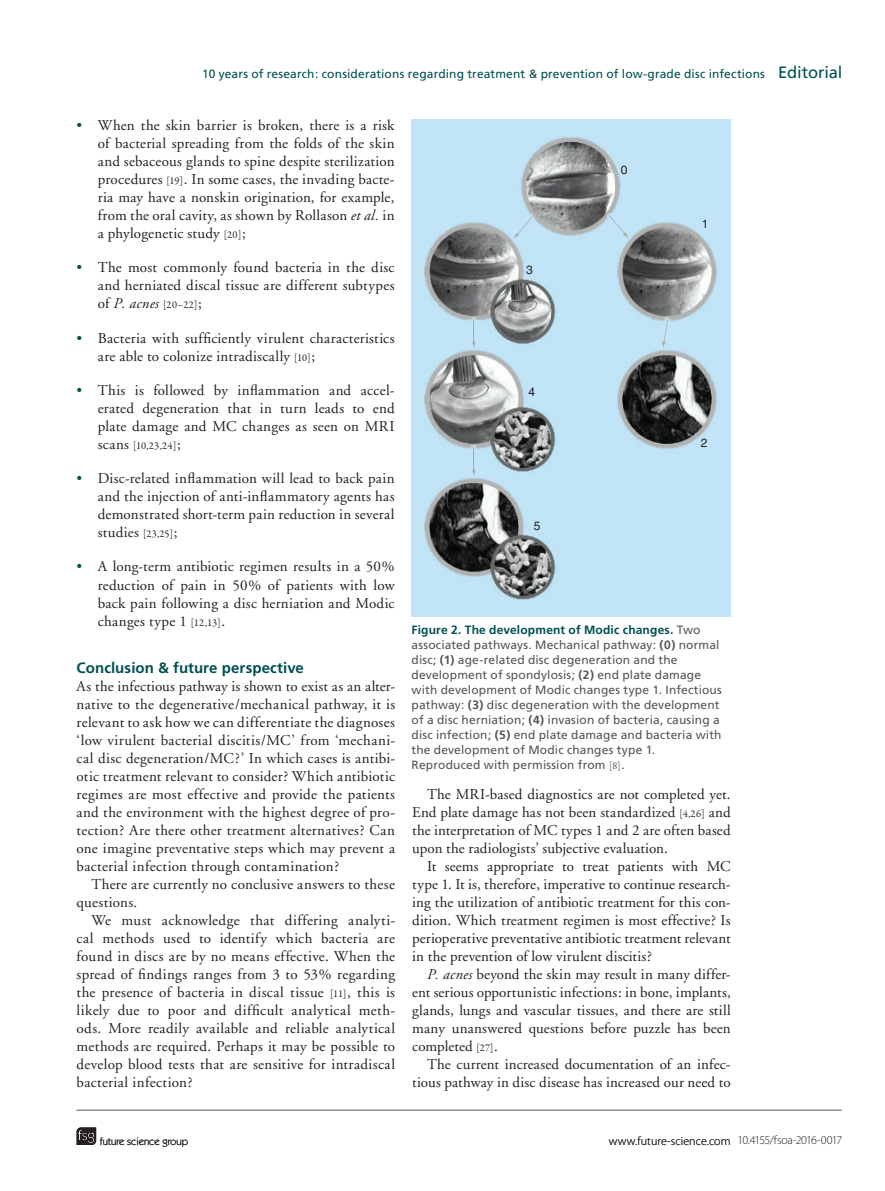
<style>
.page{position:relative;width:885px;height:1191px;background:#fff}
.page>*{position:absolute;margin:0;border:0;box-sizing:border-box;transform-origin:0 0}
.bodyfirst{font:15px/18px "Adobe Garamond";letter-spacing:.02em;color:#231f20;text-align:justify}
.bodyindent{font:15px/18px "Adobe Garamond";letter-spacing:.01em;color:#231f20;text-align:justify}
.crosshead1{font:700 15px "Frutiger";letter-spacing:.005em;color:#004f51}
.figurecaption{font:12px/15px "Frutiger";letter-spacing:.01em;color:#52555a}
.Running_title{font:12px "Frutiger";letter-spacing:.01em;color:#004f51}
.t1{font:300 12px "Myriad Pro";letter-spacing:-.005em;color:#231f20}
.t2{font:300 12px "Myriad Pro";letter-spacing:-.065em;color:#231f20}
.t3{font:12px "Helvetica LT Std";color:#231f20}
.t4{font:10.5px "Itc Kabel";color:#231f20}
.t5{font:10.5px "Garamond Premr Pro";color:#231f20}
.s1{font-size:16.5px}
.s2{color:#004f51}
.s3{font-family:"Garamond Premr Pro";font-size:10.5px}
.s4{font-style:italic}
.s5{font-family:"Adobe Garamond";font-size:15px}
.s6{font-weight:700;color:#004f51}
.s7{font-weight:700}
</style>
<div class="page">
<svg style="left:77px;top:1127px;width:19px;height:18px"></svg>
<hr style="left:77px;top:1109px;width:764px;height:1px;background:#52555a">
<div style="left:411px;top:119px;width:319px;height:498px;background:#c1e4f7"></div>
<img style="left:424px;top:137px;width:293px;height:463px">
<svg style="left:608px;top:215px;width:20px;height:23px"></svg>
<svg style="left:662px;top:319px;width:5px;height:29px"></svg>
<svg style="left:513px;top:215px;width:20px;height:24px"></svg>
<svg style="left:472px;top:319px;width:4px;height:29px"></svg>
<svg style="left:472px;top:447px;width:4px;height:29px"></svg>
<p class="Running_title" style="left:202px;top:67px;width:641px">10 years of research: considerations regarding treatment &amp; prevention of low-grade disc infections <span class="s1">Editorial</span></p>
<p class="bodyfirst" style="left:98px;top:117px;width:298px;text-indent:-21px"><span class="s2">•</span> When the skin barrier is broken, there is a risk of bacterial spreading from the folds of the skin and sebaceous glands to spine despite sterilization procedures <span class="s3">[19]</span>. In some cases, the invading bacte&shy;ria may have a nonskin origination, for example, from the oral cavity, as shown by Rollason <span class="s4">et al.</span> in a phylogenetic study <span class="s3">[20]</span>;</p>
<p class="bodyfirst" style="left:98px;top:259px;width:298px;text-indent:-21px"><span class="s2">•</span> The most commonly found bacteria in the disc and herniated discal tissue are different subtypes of <span class="s4">P. acnes</span> <span class="s3">[20–22]</span>;</p>
<p class="bodyfirst" style="left:98px;top:329px;width:298px;text-indent:-21px"><span class="s2">•</span> Bacteria with sufficiently virulent characteristics are able to colonize intradiscally <span class="s3">[10]</span>;</p>
<p class="bodyfirst" style="left:98px;top:381px;width:298px;text-indent:-21px"><span class="s2">•</span> This is followed by inflammation and accel&shy;erated degeneration that in turn leads to end plate damage and MC changes as seen on MRI</p>
<p class="t5" style="left:98px;top:439px;width:84px"><span class="s5">scans</span> [10,23,24]<span class="s5">;</span></p>
<p class="bodyfirst" style="left:98px;top:470px;width:298px;text-indent:-21px"><span class="s2">•</span> Disc-related inflammation will lead to back pain and the injection of anti-inflammatory agents has demonstrated short-term pain reduction in several studies <span class="s3">[23,25]</span>;</p>
<p class="bodyfirst" style="left:98px;top:558px;width:298px;text-indent:-21px"><span class="s2">•</span> A long-term antibiotic regimen results in a 50% reduction of pain in 50% of patients with low back pain following a disc herniation and Modic changes type 1 <span class="s3">[12,13]</span>.</p>
<p class="crosshead1" style="left:77px;top:658px;width:229px">Conclusion &amp; future perspective</p>
<p class="bodyfirst" style="left:77px;top:677px;width:320px">As the infectious pathway is shown to exist as an alter&shy;native to the degenerative/mechanical pathway, it is relevant to ask how we can differentiate the diagnoses ‘low virulent bacterial discitis/MC’ from ‘mechani&shy;cal disc degeneration/MC?’ In which cases is antibi&shy;otic treatment relevant to consider? Which antibiotic regimes are most effective and provide the patients and the environment with the highest degree of pro&shy;tection? Are there other treatment alternatives? Can one imagine preventative steps which may prevent a bacterial infection through contamination?</p>
<p class="bodyindent" style="left:77px;top:875px;width:320px;text-indent:15px">There are currently no conclusive answers to these questions.</p>
<p class="bodyindent" style="left:77px;top:911px;width:320px;text-indent:15px">We must acknowledge that differing analyti&shy;cal methods used to identify which bacteria are found in discs are by no means effective. When the spread of findings ranges from 3 to 53% regarding the presence of bacteria in discal tissue <span class="s3">[11]</span>, this is likely due to poor and difficult analytical meth&shy;ods. More readily available and reliable analytical methods are required. Perhaps it may be possible to develop blood tests that are sensitive for intradiscal bacterial infection?</p>
<p class="t3" style="left:620px;top:163px;width:8px">0</p>
<p class="t3" style="left:701px;top:217px;width:8px">1</p>
<p class="t3" style="left:526px;top:263px;width:8px">3</p>
<p class="t3" style="left:528px;top:385px;width:8px">4</p>
<p class="t3" style="left:700px;top:436px;width:8px">2</p>
<p class="t3" style="left:534px;top:519px;width:8px">5</p>
<p class="figurecaption" style="left:411px;top:622px;width:312px"><span class="s6">Figure 2. The development of Modic changes.</span> Two associated pathways. Mechanical pathway: <span class="s7">(0)</span> normal disc; <span class="s7">(1)</span> age-related disc degeneration and the development of spondylosis; <span class="s7">(2)</span> end plate damage with development of Modic changes type 1. Infectious pathway: <span class="s7">(3)</span> disc degeneration with the development of a disc herniation; <span class="s7">(4)</span> invasion of bacteria, causing a disc infection; <span class="s7">(5)</span> end plate damage and bacteria with the development of Modic changes type 1.<br>Reproduced with permission from <span class="s3">[8]</span>.</p>
<p class="bodyindent" style="left:412px;top:785px;width:320px;text-indent:15px">The MRI-based diagnostics are not completed yet.<br>End plate damage has not been standardized <span class="s3">[4,26]</span> and the interpretation of MC types 1 and 2 are often based upon the radiologists’ subjective evaluation.</p>
<p class="bodyindent" style="left:412px;top:857px;width:320px;text-indent:15px">It seems appropriate to treat patients with MC type 1. It is, therefore, imperative to continue research&shy;ing the utilization of antibiotic treatment for this con&shy;dition. Which treatment regimen is most effective? Is perioperative preventative antibiotic treatment relevant in the prevention of low virulent discitis?</p>
<p class="bodyindent" style="left:412px;top:965px;width:320px;text-indent:15px"><span class="s4">P. acnes</span> beyond the skin may result in many differ&shy;ent serious opportunistic infections: in bone, implants, glands, lungs and vascular tissues, and there are still many unanswered questions before puzzle has been completed <span class="s3">[27]</span>.</p>
<p class="bodyindent" style="left:412px;top:1055px;width:320px;text-align:right">The current increased documentation of an infec&shy;tious pathway in disc disease has increased our need to</p>
<p class="t4" style="left:100px;top:1135px;width:90px">future science group</p>
<p class="t1" style="left:608px;top:1134px;width:123px">www.future-science.com</p>
<p class="t2" style="left:737px;top:1133px;width:106px">10.4155/fsoa-2016-0017</p>
</div>
